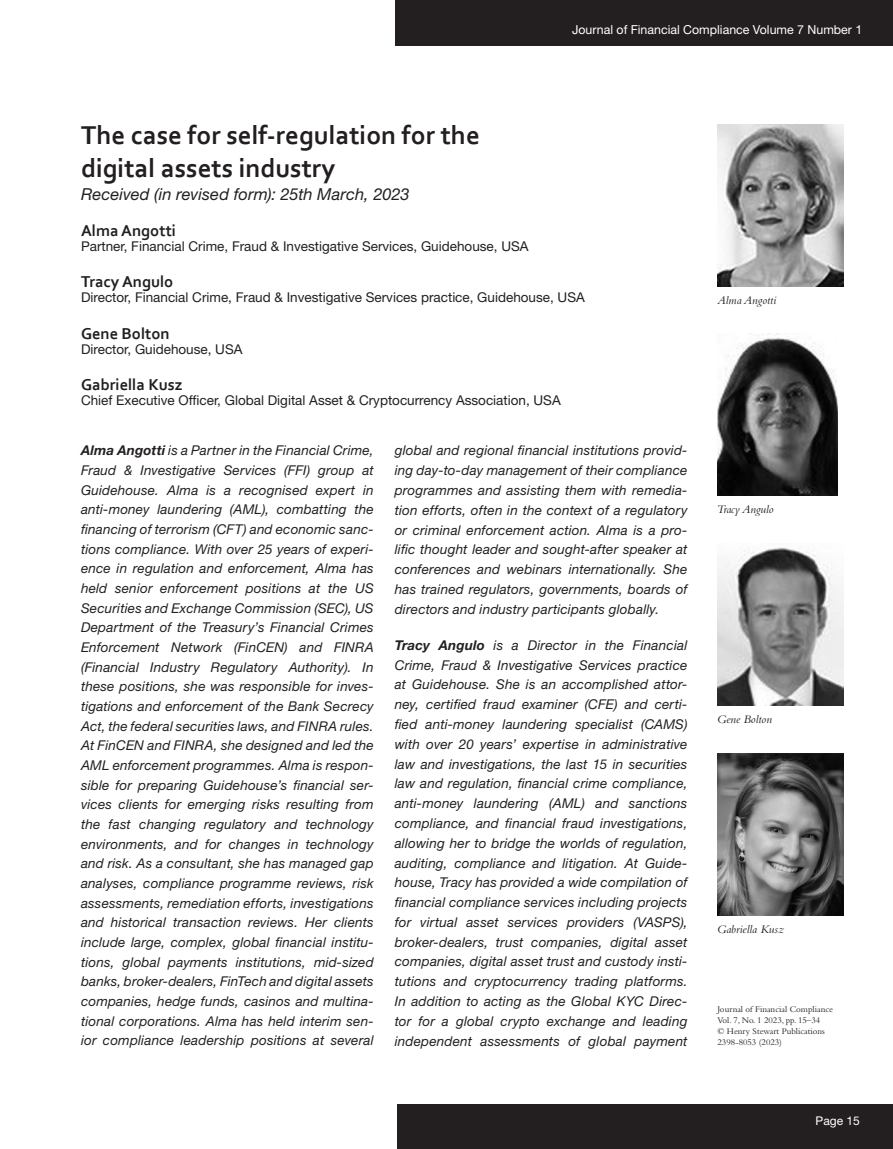
<style>
.page{position:relative;width:893px;height:1149px;background:#fff}
.page>*{position:absolute;margin:0;border:0;box-sizing:border-box;transform-origin:0 0}
.t1{font:700 27px/33px "Corbel";color:#231f20}
.t2{font:700 16.5px "Corbel";color:#231f20}
.t3{font:italic 16.5px "Helvetica Neue LT Std";letter-spacing:.005em;color:#231f20}
.t4{font:italic 13.5px/19.6px "Helvetica Neue LT Std";letter-spacing:.015em;color:#231f20;text-align:justify}
.t5{font:13.5px "Helvetica Neue LT Std";color:#231f20}
.t6{font:12.3px "Helvetica Neue LT Std";color:#fff}
.t7{font:italic 12px "Bembo Std";color:#231f20}
.t8{font:12px "Helvetica Neue LT Std";color:#fff}
.t9{font:9px/10.8px "Bembo Std";color:#231f20}
.s1{font-weight:700}
</style>
<div class="page">
<div style="left:396px;top:0;width:497px;height:46px;background:#231f20"></div>
<div style="left:397px;top:1103px;width:496px;height:45px;background:#231f20"></div>
<img style="left:717px;top:124px;width:126px;height:162px">
<img style="left:718px;top:333px;width:119px;height:162px">
<img style="left:717px;top:753px;width:126px;height:162px">
<img style="left:717px;top:547px;width:126px;height:158px">
<p class="t6" style="left:572px;top:22px;width:292px">Journal of Financial Compliance Volume 7 Number 1</p>
<h1 class="t1" style="left:81px;top:118px;width:400px">The case for self-regulation for the digital assets industry</h1>
<p class="t3" style="left:81px;top:184px;width:330px">Received (in revised form): 25th March, 2023</p>
<p class="t2" style="left:81px;top:220px;width:97px">Alma Angotti</p>
<p class="t5" style="left:81px;top:238px;width:449px">Partner, Financial Crime, Fraud &amp; Investigative Services, Guidehouse, USA</p>
<p class="t2" style="left:81px;top:271px;width:94px">Tracy Angulo</p>
<p class="t5" style="left:81px;top:289px;width:505px">Director, Financial Crime, Fraud &amp; Investigative Services practice, Guidehouse, USA</p>
<p class="t2" style="left:81px;top:323px;width:90px">Gene Bolton</p>
<p class="t5" style="left:81px;top:341px;width:163px">Director, Guidehouse, USA</p>
<p class="t2" style="left:81px;top:374px;width:103px">Gabriella Kusz</p>
<p class="t5" style="left:81px;top:392px;width:481px">Chief Executive Officer, Global Digital Asset &amp; Cryptocurrency Association, USA</p>
<p class="t4" style="left:81px;top:440px;width:294px"><span class="s1">Alma Angotti</span> is a Partner in the Financial Crime, Fraud &amp; Investigative Services (FFI) group at Guidehouse. Alma is a recognised expert in anti-money laundering (AML), combatting the financing of terrorism (CFT) and economic sanc&shy;tions compliance. With over 25 years of experi&shy;ence in regulation and enforcement, Alma has held senior enforcement positions at the US Securities and Exchange Commission (SEC), US Department of the Treasury’s Financial Crimes Enforcement Network (FinCEN) and FINRA (Financial Industry Regulatory Authority). In these positions, she was responsible for inves&shy;tigations and enforcement of the Bank Secrecy Act, the federal securities laws, and FINRA rules.<br>At FinCEN and FINRA, she designed and led the AML enforcement programmes. Alma is respon&shy;sible for preparing Guidehouse’s financial ser&shy;vices clients for emerging risks resulting from the fast changing regulatory and technology environments, and for changes in technology and risk. As a consultant, she has managed gap analyses, compliance programme reviews, risk assessments, remediation efforts, investigations and historical transaction reviews. Her clients include large, complex, global financial institu&shy;tions, global payments institutions, mid-sized banks, broker-dealers, FinTech and digital assets companies, hedge funds, casinos and multina&shy;tional corporations. Alma has held interim sen&shy;ior compliance leadership positions at several</p>
<p class="t4" style="left:395px;top:440px;width:294px">global and regional financial institutions provid&shy;ing day-to-day management of their compliance programmes and assisting them with remedia&shy;tion efforts, often in the context of a regulatory or criminal enforcement action. Alma is a pro&shy;lific thought leader and sought-after speaker at conferences and webinars internationally. She has trained regulators, governments, boards of directors and industry participants globally.</p>
<p class="t4" style="left:395px;top:634px;width:294px"><span class="s1">Tracy Angulo</span> is a Director in the Financial Crime, Fraud &amp; Investigative Services practice at Guidehouse. She is an accomplished attor&shy;ney, certified fraud examiner (CFE) and certi&shy;fied anti-money laundering specialist (CAMS) with over 20 years’ expertise in administrative law and investigations, the last 15 in securities law and regulation, financial crime compliance, anti-money laundering (AML) and sanctions compliance, and financial fraud investigations, allowing her to bridge the worlds of regulation, auditing, compliance and litigation. At Guide&shy;house, Tracy has provided a wide compilation of financial compliance services including projects for virtual asset services providers (VASPS), broker-dealers, trust companies, digital asset companies, digital asset trust and custody insti&shy;tutions and cryptocurrency trading platforms.<br>In addition to acting as the Global KYC Direc&shy;tor for a global crypto exchange and leading independent assessments of global payment</p>
<p class="t7" style="left:717px;top:293px;width:60px">Alma Angotti</p>
<p class="t7" style="left:717px;top:502px;width:58px">Tracy Angulo</p>
<p class="t7" style="left:717px;top:712px;width:56px">Gene Bolton</p>
<p class="t7" style="left:717px;top:922px;width:69px">Gabriella Kusz</p>
<p class="t9" style="left:717px;top:1003px;width:117px">Journal of Financial Compliance<br>Vol. 7, No. 1 2023, pp. 15–34<br>© Henry Stewart Publications<br>2398-8053 (2023)</p>
<p class="t8" style="left:816px;top:1113px;width:46px">Page 15</p>
</div>
